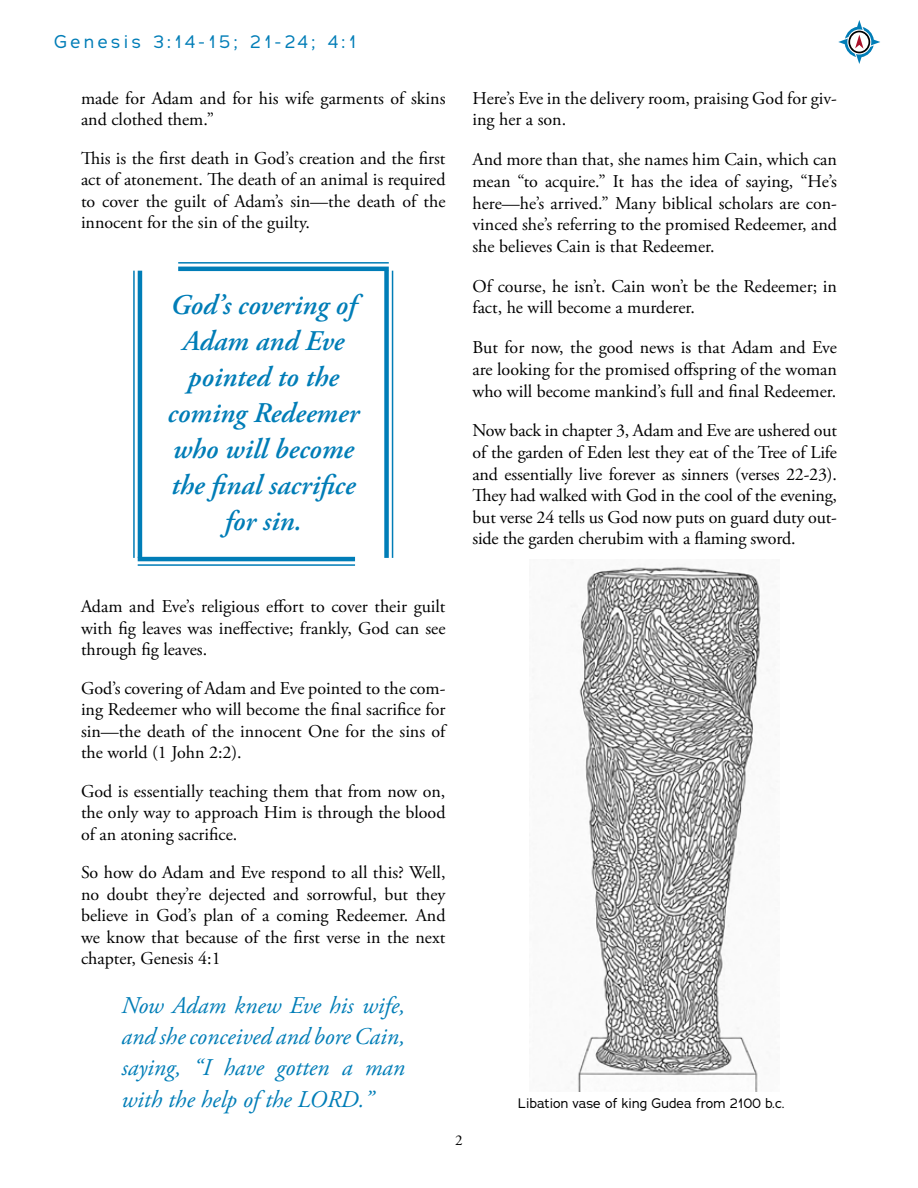
<style>
.page{position:relative;width:918px;height:1188px;background:#fff}
.page>*{position:absolute;margin:0;border:0;box-sizing:border-box;transform-origin:0 0}
.t1{font:italic 600 28.5px/36px "Adobe Garamond Pro";color:#007db7;text-align:center}
.t2{font:italic 24px/31.5px "Adobe Garamond Pro";color:#007db7;text-align:justify}
.t3{font:18px/21.6px "Adobe Garamond Pro";color:#000;text-align:justify}
.t4{font:18px "Adrianna";letter-spacing:.2em;color:#007db7}
.t5{font:15px "Adobe Garamond Pro";color:#000}
.t6{font:13.5px "Adrianna";letter-spacing:.01em;color:#000}
</style>
<div class="page">
<svg style="left:838px;top:20px;width:42px;height:44px"></svg>
<img style="left:571px;top:566px;width:198px;height:525px">
<hr style="left:133px;top:271px;width:2px;height:287px;background:#007db7">
<hr style="left:138px;top:271px;width:4px;height:287px;background:#007db7">
<hr style="left:392px;top:271px;width:1px;height:287px;background:#007db7">
<div style="left:384px;top:271px;width:5px;height:287px;background:#007db7"></div>
<hr style="left:178px;top:262px;width:211px;height:2px;background:#007db7">
<hr style="left:178px;top:267px;width:211px;height:4px;background:#007db7">
<hr style="left:138px;top:557px;width:217px;height:4px;background:#007db7">
<hr style="left:138px;top:564px;width:217px;height:2px;background:#007db7">
<p class="t4" style="left:54px;top:30px;width:304px">Genesis 3:14-15; 21-24; 4:1</p>
<p class="t3" style="left:81px;top:88px;width:366px">made for Adam and for his wife garments of skins and clothed them.”</p>
<p class="t3" style="left:81px;top:148px;width:366px">This is the first death in God’s creation and the first act of atonement. The death of an animal is required to cover the guilt of Adam’s sin—the death of the innocent for the sin of the guilty.</p>
<h1 class="t1" style="left:168px;top:287px;width:193px">God’s covering of<br>Adam and Eve pointed to the coming Redeemer who will become the final sacrifice for sin.</h1>
<p class="t3" style="left:472px;top:88px;width:366px">Here’s Eve in the delivery room, praising God for giv&shy;ing her a son.</p>
<p class="t3" style="left:472px;top:149px;width:366px">And more than that, she names him Cain, which can mean “to acquire.” It has the idea of saying, “He’s here—he’s arrived.” Many biblical scholars are con&shy;vinced she’s referring to the promised Redeemer, and she believes Cain is that Redeemer.</p>
<p class="t3" style="left:472px;top:276px;width:366px">Of course, he isn’t. Cain won’t be the Redeemer; in fact, he will become a murderer.</p>
<p class="t3" style="left:472px;top:337px;width:366px">But for now, the good news is that Adam and Eve are looking for the promised offspring of the woman who will become mankind’s full and final Redeemer.</p>
<p class="t3" style="left:472px;top:421px;width:366px">Now back in chapter 3, Adam and Eve are ushered out of the garden of Eden lest they eat of the Tree of Life and essentially live forever as sinners (verses 22-23).<br>They had walked with God in the cool of the evening, but verse 24 tells us God now puts on guard duty out&shy;side the garden cherubim with a flaming sword.</p>
<p class="t3" style="left:81px;top:596px;width:366px">Adam and Eve’s religious effort to cover their guilt with fig leaves was ineffective; frankly, God can see through fig leaves.</p>
<p class="t3" style="left:81px;top:678px;width:366px">God’s covering of Adam and Eve pointed to the com&shy;ing Redeemer who will become the final sacrifice for sin—the death of the innocent One for the sins of the world (1 John 2:2).</p>
<p class="t3" style="left:81px;top:781px;width:366px">God is essentially teaching them that from now on, the only way to approach Him is through the blood of an atoning sacrifice.</p>
<p class="t3" style="left:81px;top:862px;width:366px">So how do Adam and Eve respond to all this? Well, no doubt they’re dejected and sorrowful, but they believe in God’s plan of a coming Redeemer. And we know that because of the first verse in the next chapter, Genesis 4:1</p>
<h2 class="t2" style="left:122px;top:990px;width:285px">Now Adam knew Eve his wife, and she conceived and bore Cain, saying, “I have gotten a man with the help of the LORD.”</h2>
<p class="t5" style="left:455px;top:1131px;width:9px">2</p>
<p class="t6" style="left:518px;top:1095px;width:268px">Libation vase of king Gudea from 2100 b.c.</p>
</div>
